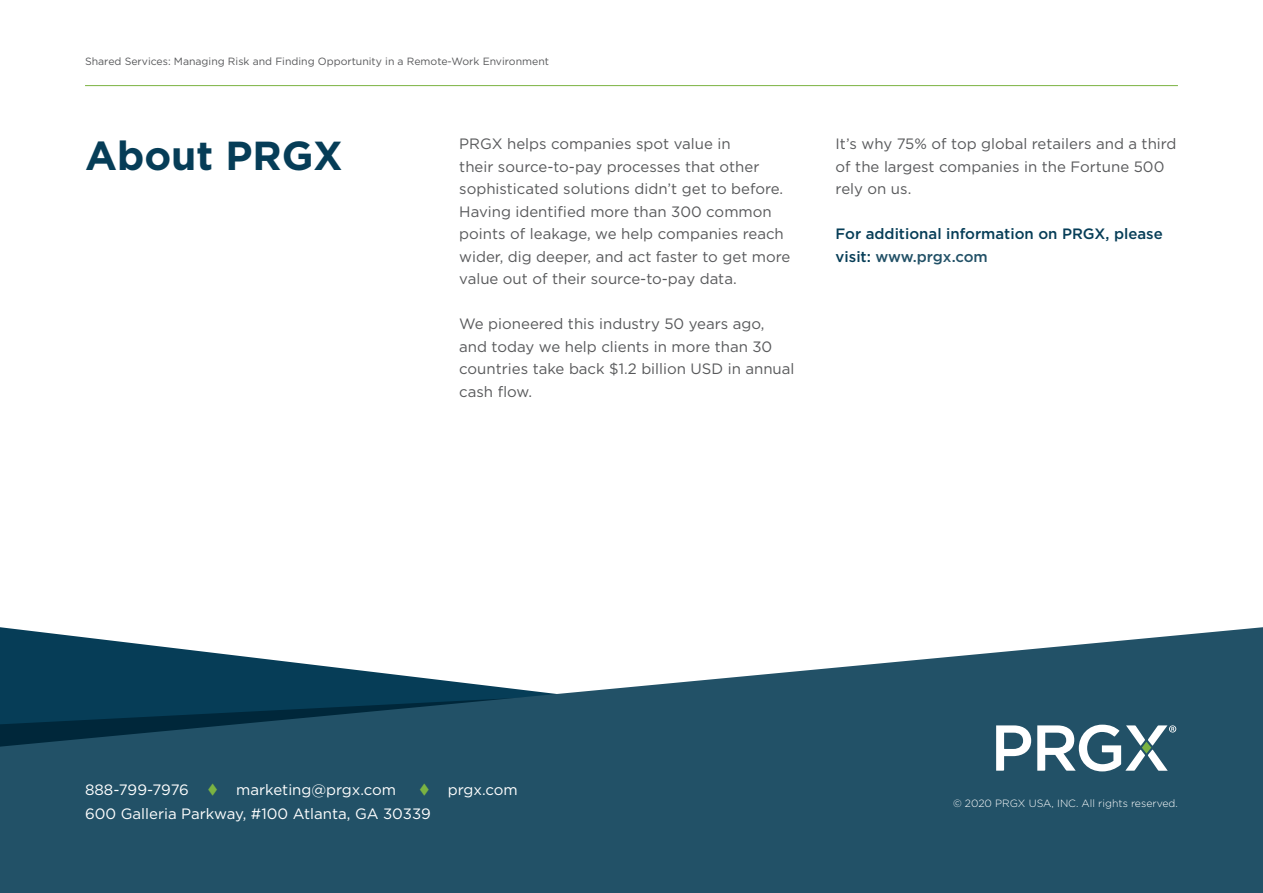
<style>
.page{position:relative;width:1263px;height:893px;background:#fff}
.page>*{position:absolute;margin:0;border:0;box-sizing:border-box;transform-origin:0 0}
.Copy_title{font:700 40.5px "Gotham";color:#063d57}
.Copy{font:15px/22.5px "Gotham";color:#58595b}
.point_title{font:15px "Gotham";color:#fff}
.Copy-2{font:500 15px/22.5px "Gotham";color:#063d57}
.t1{font:10.5px "Gotham";color:#58595b}
.t2{font:300 10.5px "Gotham";color:#fff}
.s1{color:#225167}
.s2{color:#7bb342}
</style>
<div class="page">
<hr style="left:85px;top:85px;width:1093px;height:1px;background:#7bb342">
<svg style="left:0;top:627px;width:1263px;height:266px;background:#3b6578"></svg>
<svg style="left:996px;top:725px;width:35px;height:46px"></svg>
<svg style="left:1037px;top:725px;width:139px;height:46px"></svg>
<p class="t1" style="left:85px;top:54px;width:465px">Shared Services: Managing Risk and Finding Opportunity in a Remote-Work Environment</p>
<p class="Copy_title" style="left:85px;top:128px;width:259px">About PRGX</p>
<p class="Copy" style="left:459px;top:132px;width:333px">PRGX helps companies spot value in<br>their source-to-pay processes that other sophisticated solutions didn’t get to before.<br>Having identified more than 300 common points of leakage, we help companies reach wider, dig deeper, and act faster to get more value out of their source-to-pay data.</p>
<p class="Copy" style="left:459px;top:312px;width:337px">We pioneered this industry 50 years ago, and today we help clients in more than 30 countries take back $1.2 billion USD in annual cash flow.</p>
<p class="Copy" style="left:836px;top:132px;width:342px">It’s why 75% of top global retailers and a third of the largest companies in the Fortune 500 rely on us.</p>
<p class="Copy-2" style="left:836px;top:223px;width:329px">For additional information on PRGX, please visit: <span class="s1">www.prgx.com</span></p>
<p class="point_title" style="left:85px;top:780px;width:313px">888-799-7976 <span class="s2">▼</span> marketing@prgx.com</p>
<p class="point_title" style="left:419px;top:780px;width:101px"><span class="s2">▼</span> prgx.com</p>
<p class="point_title" style="left:85px;top:804px;width:347px">600 Galleria Parkway, #100 Atlanta, GA 30339</p>
<p class="t2" style="left:953px;top:798px;width:226px">© 2020 PRGX USA, INC. All rights reserved.</p>
</div>
